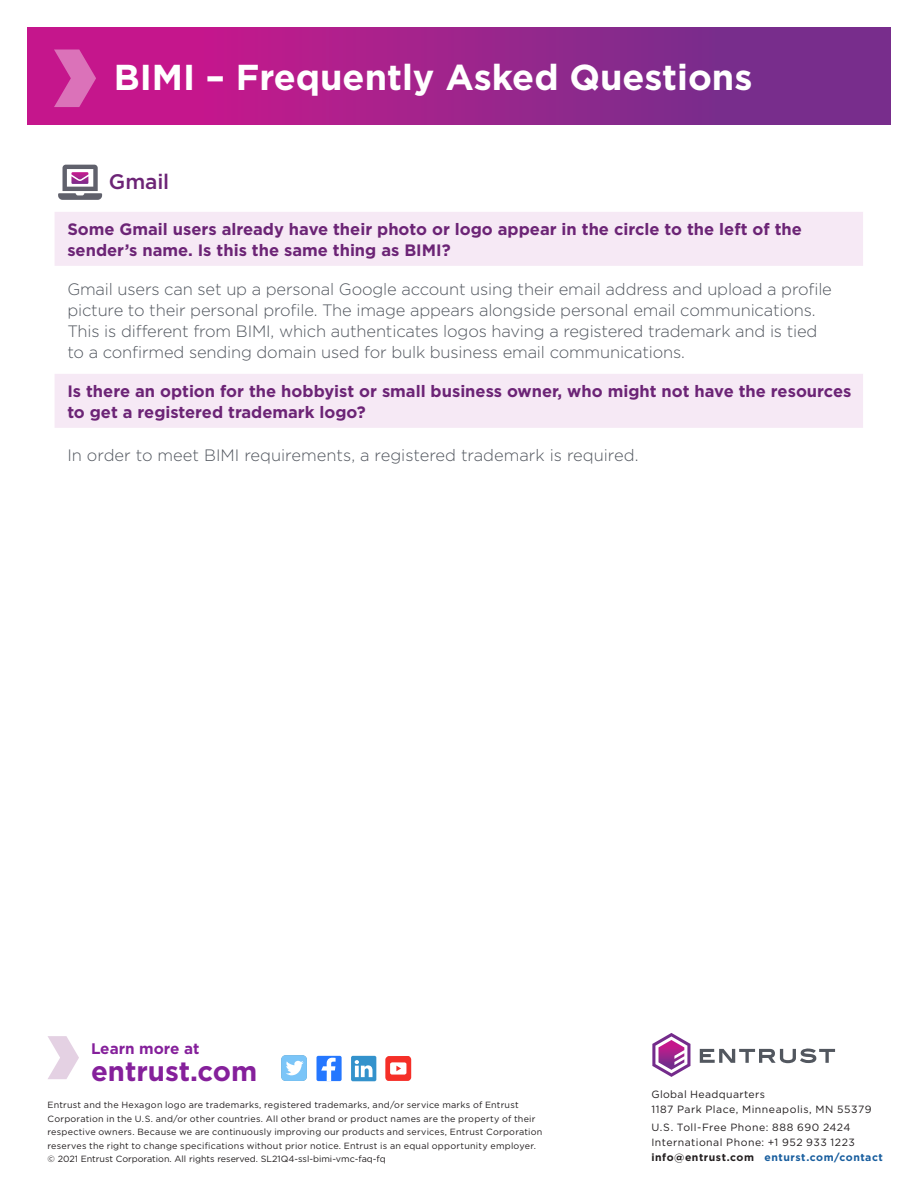
<style>
.page{position:relative;width:918px;height:1188px;background:#fff}
.page>*{position:absolute;margin:0;border:0;box-sizing:border-box;transform-origin:0 0}
.Product_Name{font:700 36px "Gotham";color:#fff}
.t1{font:700 27.6px "Gotham";color:#85209b}
.Subhead{font:500 21px "Gotham";letter-spacing:-.01em;color:#6c2476}
.Body_copy{font:300 16.5px/21px "Gotham";letter-spacing:-.01em;color:#52575f}
.table_question{font:700 16.5px/21px "Gotham";color:#6c2476}
.t2{font:700 15.3px "Gotham";color:#85209b}
.t3{font:10.5px/15px "Gotham";letter-spacing:.045em;color:#231f20}
.t4{font:9px/13.5px "Gotham";letter-spacing:.025em;color:#231f20}
.t5{font:9px "Gotham";color:#231f20}
.s1{font-weight:700}
.s2{font-weight:700;color:#175d9e}
</style>
<div class="page">
<div style="left:27px;top:27px;width:864px;height:98px;background:linear-gradient(to right,#d2148c,#6c318c)"></div>
<svg style="left:54px;top:50px;width:42px;height:57px;background:#d24da7"></svg>
<svg style="left:58px;top:165px;width:44px;height:35px"></svg>
<svg style="left:55px;top:212px;width:808px;height:216px"></svg>
<svg style="left:700px;top:1048px;width:135px;height:15px"></svg>
<svg style="left:652px;top:1033px;width:38px;height:44px"></svg>
<div style="left:317px;top:1056px;width:25px;height:25px;background:#2577ff;border-radius:2px"></div>
<svg style="left:321px;top:1058px;width:15px;height:23px"></svg>
<div style="left:351px;top:1056px;width:25px;height:25px;background:#3392cc;border-radius:2px"></div>
<svg style="left:355px;top:1060px;width:18px;height:17px"></svg>
<div style="left:282px;top:1055px;width:25px;height:26px;background:#7bc5f8;border-radius:4px"></div>
<svg style="left:286px;top:1061px;width:18px;height:14px"></svg>
<svg style="left:385px;top:1056px;width:26px;height:25px"></svg>
<svg style="left:48px;top:1036px;width:31px;height:43px"></svg>
<p class="Product_Name" style="left:114px;top:54px;width:640px">BIMI – Frequently Asked Questions</p>
<p class="Subhead" style="left:109px;top:168px;width:62px">Gmail</p>
<p class="table_question" style="left:67px;top:219px;width:736px">Some Gmail users already have their photo or logo appear in the circle to the left of the sender’s name. Is this the same thing as BIMI?</p>
<p class="Body_copy" style="left:67px;top:278px;width:766px">Gmail users can set up a personal Google account using their email address and upload a profile picture to their personal profile. The image appears alongside personal email communications.<br>This is different from BIMI, which authenticates logos having a registered trademark and is tied to a confirmed sending domain used for bulk business email communications.</p>
<p class="table_question" style="left:67px;top:381px;width:786px">Is there an option for the hobbyist or small business owner, who might not have the resources to get a registered trademark logo?</p>
<p class="Body_copy" style="left:67px;top:445px;width:573px">In order to meet BIMI requirements, a registered trademark is required.</p>
<p class="t2" style="left:91px;top:1038px;width:110px">Learn more at</p>
<p class="t1" style="left:91px;top:1053px;width:168px">entrust.com</p>
<p class="t4" style="left:48px;top:1098px;width:496px">Entrust and the Hexagon logo are trademarks, registered trademarks, and/or service marks of Entrust Corporation in the U.S. and/or other countries. All other brand or product names are the property of their respective owners. Because we are continuously improving our products and services, Entrust Corporation reserves the right to change specifications without prior notice. Entrust is an equal opportunity employer.</p>
<p class="t5" style="left:48px;top:1153px;width:340px">© 2021 Entrust Corporation. All rights reserved. SL21Q4-ssl-bimi-vmc-faq-fq</p>
<p class="t3" style="left:651px;top:1087px;width:115px">Global Headquarters</p>
<p class="t3" style="left:651px;top:1102px;width:222px">1187 Park Place, Minneapolis, MN 55379</p>
<p class="t3" style="left:651px;top:1120px;width:233px">U.S. Toll-Free Phone: 888 690 2424<br>International Phone: +1 952 933 1223 <span class="s1">info@entrust.com</span> <span class="s2">enturst.com/contact</span></p>
</div>
